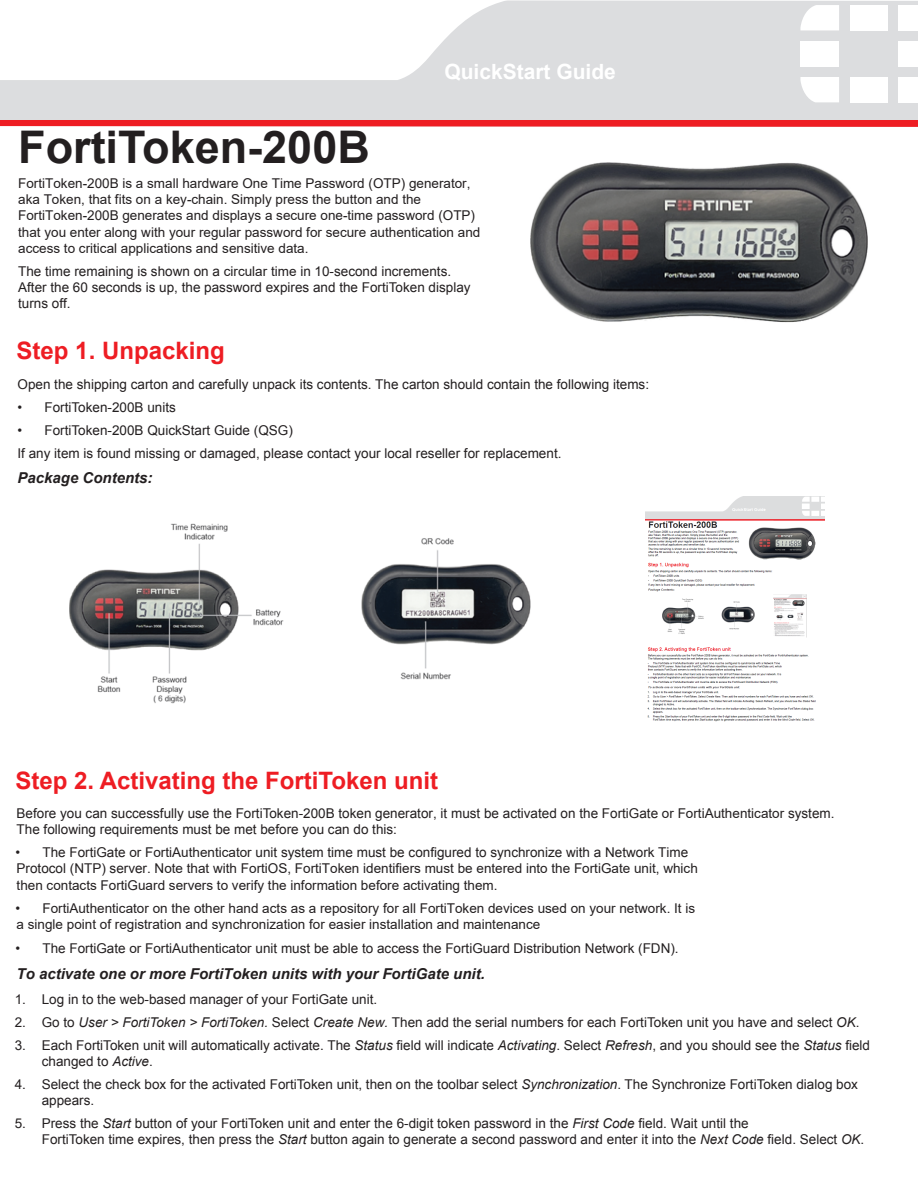
<style>
.page{position:relative;width:918px;height:1188px;background:#fff}
.page>*{position:absolute;margin:0;border:0;box-sizing:border-box;transform-origin:0 0}
.Head_1{font:700 45px "Arial";color:#231f20}
.Header1{font:700 24px "Arial";color:#ee1d23}
.Head_1-2{font:700 24px "Arial";color:#ee1d23}
.t1{font:700 21px "Arial";color:#fff}
.Header1-2{font:italic 700 15px "Arial";color:#231f20}
.Header1-3{font:13.5px/16.2px "Arial";color:#231f20}
.Header1-4{font:13.5px/16.2px "Arial";color:#231f20}
.Head_1-3{font:13.5px/16.2px "Arial";color:#231f20}
.Head_1-4{font:13.5px/16.2px "Arial";color:#231f20}
.s1{font-style:inherit}
.s2{font-style:italic}
</style>
<div class="page">
<svg style="left:0;top:0;width:918px;height:120px;fill:#dcdddf"></svg>
<div style="left:0;top:120px;width:918px;height:7px;background:#ee1d23"></div>
<div style="left:800px;top:41px;width:39px;height:25px;background:#fff"></div>
<div style="left:850px;top:5px;width:38px;height:25px;background:#fff"></div>
<div style="left:850px;top:77px;width:38px;height:25px;background:#fff"></div>
<div style="left:898px;top:41px;width:20px;height:25px;background:#fff"></div>
<svg style="left:800px;top:5px;width:39px;height:25px"></svg>
<svg style="left:800px;top:77px;width:39px;height:25px"></svg>
<div style="left:898px;top:5px;width:20px;height:25px;background:#fff"></div>
<div style="left:898px;top:77px;width:20px;height:25px;background:#fff"></div>
<img style="left:531px;top:163px;width:337px;height:160px">
<img style="left:361px;top:538px;width:170px;height:142px">
<img style="left:646px;top:496px;width:179px;height:226px">
<img style="left:69px;top:523px;width:215px;height:181px">
<p class="t1" style="left:444px;top:57px;width:173px">QuickStart Guide</p>
<p class="Head_1" style="left:18px;top:116px;width:353px">FortiToken-200B</p>
<p class="Head_1-3" style="left:18px;top:175px;width:464px">FortiToken-200B is a small hardware One Time Password (OTP) generator, aka Token, that fits on a key-chain. Simply press the button and the FortiToken-200B generates and displays a secure one-time password (OTP) that you enter along with your regular password for secure authentication and access to critical applications and sensitive data.</p>
<p class="Head_1-4" style="left:18px;top:263px;width:454px">The time remaining is shown on a <span class="s1">circular time</span> in 10-second increments.<br>After the 60 seconds is up, the password expires and the FortiToken display turns off.</p>
<p class="Head_1-2" style="left:17px;top:334px;width:210px">Step 1. Unpacking</p>
<p class="Header1-3" style="left:18px;top:377px;width:633px">Open the shipping carton and carefully unpack its contents. The carton should contain the following items:</p>
<p class="Header1-3" style="left:18px;top:400px;width:160px">• FortiToken-200<span class="s1">B</span> units</p>
<p class="Header1-3" style="left:18px;top:419px;width:545px;line-height:23px">• FortiToken-200<span class="s1">B</span> QuickStart Guide (QSG)<br>If any item is found missing or damaged, please contact your local reseller for replacement.</p>
<p class="Header1-2" style="left:18px;top:468px;width:137px">Package Contents:</p>
<p class="Header1" style="left:16px;top:764px;width:424px">Step 2. Activating the FortiToken unit</p>
<p class="Header1-3" style="left:17px;top:805px;width:819px">Before you can successfully use the FortiToken-200<span class="s1">B</span> token generator, it must be activated on the FortiGate <span class="s1">or FortiAuthenticator</span> system.<br>The following requirements must be met before you can do this:</p>
<p class="Header1-4" style="left:15px;top:844px;width:684px"><span class="s1">• The FortiGate</span> or FortiAuthenticator <span class="s1">unit system time must be configured to synchronize with a Network Time<br>Protocol (NTP) server.</span> Note that with FortiOS, FortiToken identifiers must be entered into the FortiGate unit, which then contacts FortiGuard servers to verify the information before activating them.</p>
<p class="Header1-4" style="left:15px;top:900px;width:681px"><span class="s1">•</span> FortiAuthenticator on the other hand acts as a repository for all FortiToken devices used on your network. It is a single point of registration and synchronization for easier installation and maintenance</p>
<p class="Header1-3" style="left:15px;top:940px;width:665px">• The FortiGate <span class="s1">or FortiAuthenticator</span> unit must be able to access the FortiGuard Distribution Network (FDN).</p>
<p class="Header1-2" style="left:17px;top:964px;width:470px">To activate one or more FortiToken units <span class="s1">with your FortiGate unit.</span></p>
<p class="Header1-3" style="left:15px;top:991px;width:364px"><span class="s1">1.</span> Log in to the web-based manager of your FortiGate unit<span class="s1">.</span></p>
<p class="Header1-3" style="left:15px;top:1014px;width:846px"><span class="s1">2.</span> Go to <span class="s2">User &gt; FortiToken &gt; FortiToken.</span> Select <span class="s2">Create New.</span> Then add the serial numbers for each FortiToken unit you have and select <span class="s2">OK</span>.</p>
<p class="Header1-3" style="left:42px;top:1037px;width:830px;text-indent:-27px"><span class="s1">3.</span> Each FortiToken unit will automatically activate. The <span class="s2">Status</span> field will indicate <span class="s2">Activating</span>. Select <span class="s2">Refresh</span>, and you should see the <span class="s2">Status</span> field changed to <span class="s2">Active</span>.</p>
<p class="Header1-3" style="left:42px;top:1076px;width:818px;text-indent:-27px"><span class="s1">4.</span> Select the check box for the activated FortiToken unit, then on the toolbar select <span class="s2">Synchronization</span>. The Synchronize FortiToken dialog box appears.</p>
<p class="Header1-3" style="left:42px;top:1115px;width:824px;text-indent:-27px"><span class="s1">5.</span> Press the <span class="s2">Start</span> button of your FortiToken unit and enter the 6-digit token password in the <span class="s2">First Code</span> field. Wait until the<br>FortiToken time expires, then press the <span class="s2">Start</span> button again to generate a second password and enter it into the <span class="s2">Next Code</span> field. Select <span class="s2">OK</span>.</p>
</div>
